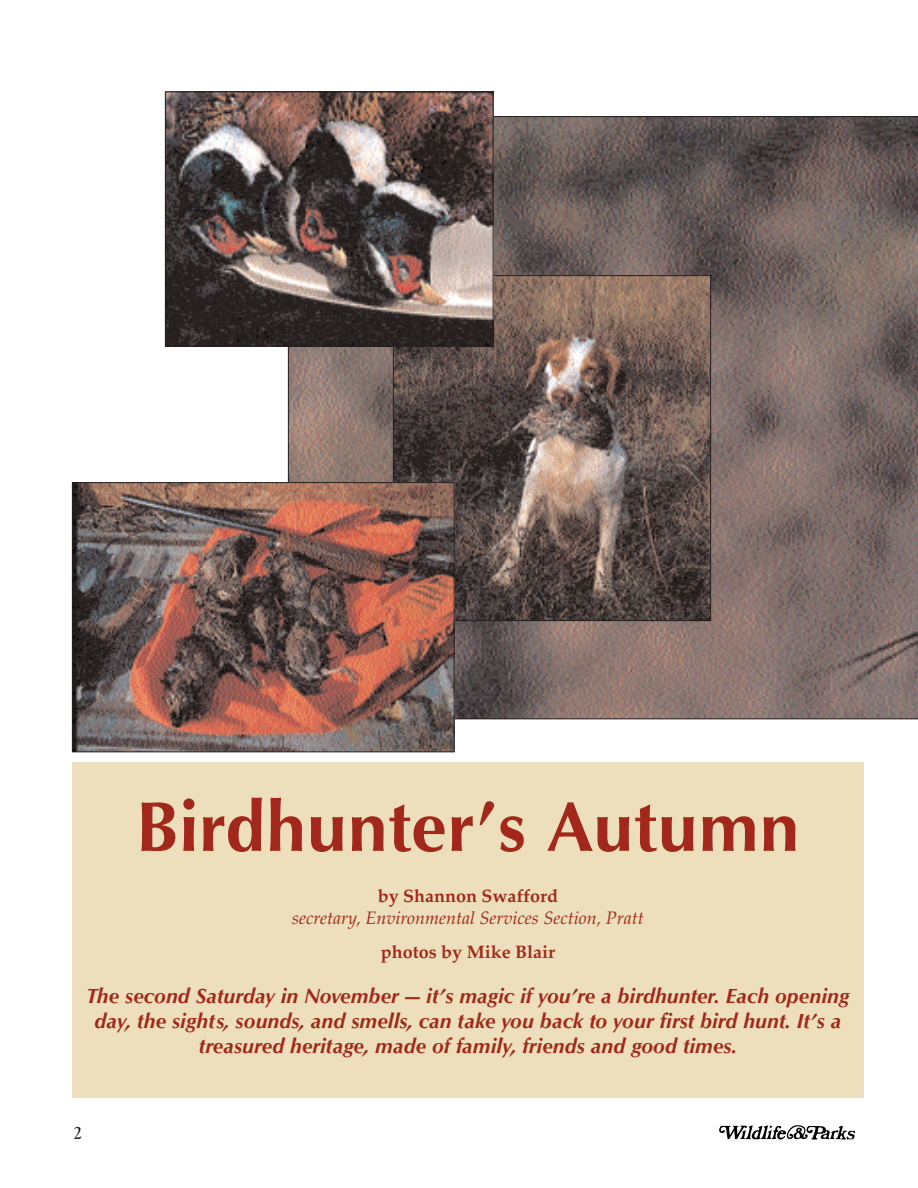
<style>
.page{position:relative;width:918px;height:1188px;background:#fff}
.page>*{position:absolute;margin:0;border:0;box-sizing:border-box;transform-origin:0 0}
.t1{font:72px "Optimum Bold DTC";color:#a1281b}
.t2{font:21px/25.2px "Optimum Bold Italic DTC";color:#a1281b;text-align:center}
.t3{font:italic 18px "Palatino";color:#a1281b}
.t4{font:700 18px "Palatino";color:#a1281b}
.t5{font:18px "Goudy Light DTC";color:#231f20}
</style>
<div class="page">
<svg style="left:719px;top:1125px;width:136px;height:15px"></svg>
<svg style="left:288px;top:116px;width:630px;height:603px;background:#776764"></svg>
<div style="left:72px;top:762px;width:792px;height:336px;background:#eddfbb"></div>
<img style="left:395px;top:277px;width:314px;height:342px">
<img style="left:167px;top:94px;width:325px;height:250px">
<div style="left:165px;top:92px;width:329px;height:254px;border:1px solid #231f20"></div>
<img style="left:74px;top:484px;width:378px;height:266px">
<div style="left:72px;top:482px;width:382px;height:270px;border:1px solid #231f20"></div>
<h1 class="t1" style="left:136px;top:798px;width:665px">Birdhunter’s Autumn</h1>
<p class="t4" style="left:378px;top:889px;width:182px">by Shannon Swafford</p>
<p class="t3" style="left:292px;top:911px;width:353px">secretary, Environmental Services Section, Pratt</p>
<p class="t4" style="left:381px;top:945px;width:176px">photos by Mike Blair</p>
<p class="t2" style="left:86px;top:985px;width:765px">The second Saturday in November — it’s magic if you’re a birdhunter. Each opening day, the sights, sounds, and smells, can take you back to your first bird hunt. It’s a treasured heritage, made of family, friends and good times.</p>
<p class="t5" style="left:74px;top:1126px;width:10px">2</p>
</div>
